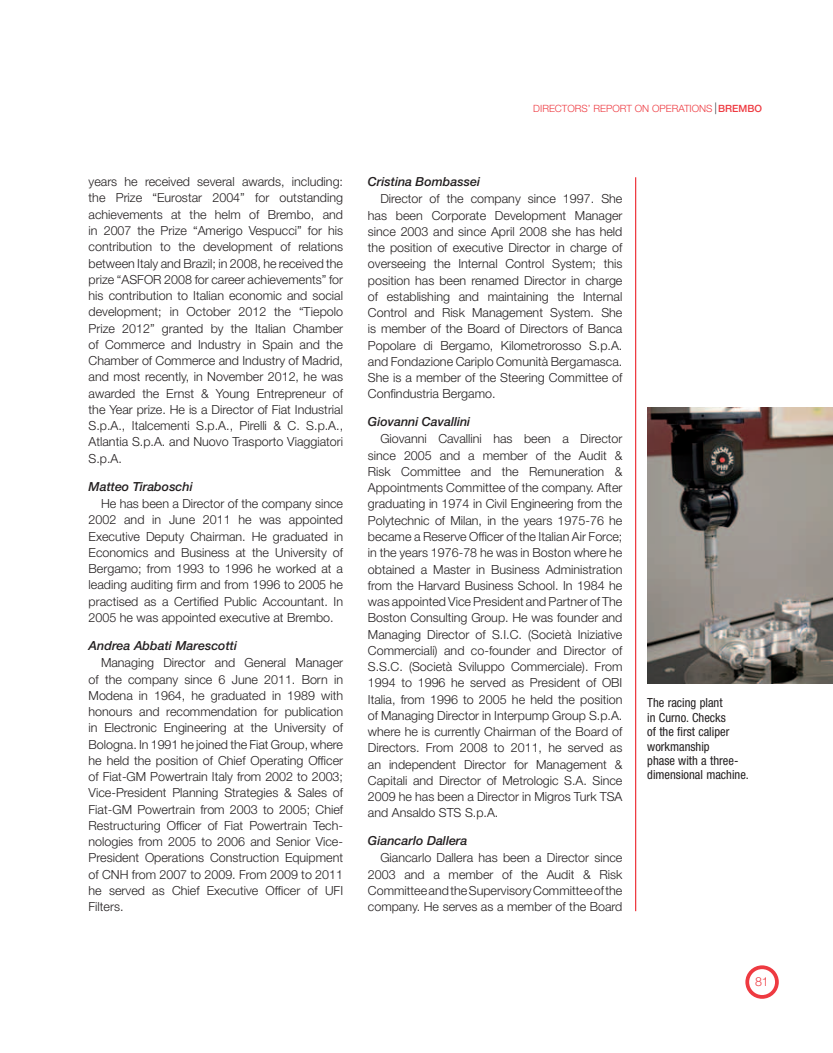
<style>
.page{position:relative;width:833px;height:1053px;background:#fff}
.page>*{position:absolute;margin:0;border:0;box-sizing:border-box;transform-origin:0 0}
.t1{font:300 12.5px/16.2px "Helvetica Neue LT Std";color:#231f20;text-align:justify}
.t2{font:condensed 12.5px/14.4px "Helvetica Neue LT Std";color:#231f20}
.t3{font:italic 500 12.5px "Helvetica Neue LT Std";color:#231f20}
.t4{font:300 12.5px "Helvetica Neue LT Std";color:#ee3a41}
.t5{font:300 10px "Helvetica Neue LT Std";color:#ee3a41}
.s1{font-weight:500}
</style>
<div class="page">
<div style="left:745px;top:965px;width:34px;height:33px;border:4px solid #ee3a41;border-radius:50%"></div>
<svg style="left:715px;top:102px;width:1px;height:12px"></svg>
<hr style="left:635px;top:177px;width:1px;height:734px;background:#ee3a41">
<img style="left:648px;top:407px;width:185px;height:276px">
<p class="t5" style="left:533px;top:102px;width:230px">DIRECTORS’ REPORT ON OPERATIONS <span class="s1">BREMBO</span></p>
<p class="t1" style="left:89px;top:173px;width:256px">years he received several awards, including: the Prize “Eurostar 2004” for outstanding achievements at the helm of Brembo, and in 2007 the Prize “Amerigo Vespucci” for his contribution to the development of relations between Italy and Brazil; in 2008, he received the prize “ASFOR 2008 for career achievements” for his contribution to Italian economic and social development; in October 2012 the “Tiepolo Prize 2012” granted by the Italian Chamber of Commerce and Industry in Spain and the Chamber of Commerce and Industry of Madrid, and most recently, in November 2012, he was awarded the Ernst &amp; Young Entrepreneur of the Year prize. He is a Director of Fiat Industrial S.p.A., Italcementi S.p.A., Pirelli &amp; C. S.p.A., Atlantia S.p.A. and Nuovo Trasporto Viaggiatori S.p.A.</p>
<p class="t3" style="left:89px;top:479px;width:106px">Matteo Tiraboschi</p>
<p class="t1" style="left:89px;top:495px;width:256px;text-indent:12px">He has been a Director of the company since 2002 and in June 2011 he was appointed Executive Deputy Chairman. He graduated in Economics and Business at the University of Bergamo; from 1993 to 1996 he worked at a leading auditing firm and from 1996 to 2005 he practised as a Certified Public Accountant. In 2005 he was appointed executive at Brembo.</p>
<p class="t3" style="left:89px;top:638px;width:150px">Andrea Abbati Marescotti</p>
<p class="t1" style="left:89px;top:654px;width:256px;text-align:left;text-indent:12px">Managing Director and General Manager of the company since 6 June 2011. Born in Modena in 1964, he graduated in 1989 with honours and recommendation for publication in Electronic Engineering at the University of Bologna. In 1991 he joined the Fiat Group, where he held the position of Chief Operating Officer of Fiat-GM Powertrain Italy from 2002 to 2003; Vice-President Planning Strategies &amp; Sales of Fiat-GM Powertrain from 2003 to 2005; Chief Restructuring Officer of Fiat Powertrain Tech&shy;nologies from 2005 to 2006 and Senior Vice-President Operations Construction Equipment of CNH from 2007 to 2009. From 2009 to 2011 he served as Chief Executive Officer of UFI Filters.</p>
<p class="t3" style="left:368px;top:174px;width:114px">Cristina Bombassei</p>
<p class="t1" style="left:368px;top:190px;width:256px;text-indent:12px">Director of the company since 1997. She has been Corporate Development Manager since 2003 and since April 2008 she has held the position of executive Director in charge of overseeing the Internal Control System; this position has been renamed Director in charge of establishing and maintaining the Internal Control and Risk Management System. She is member of the Board of Directors of Banca Popolare di Bergamo, Kilometrorosso S.p.A. and Fondazione Cariplo Comunità Bergamasca.<br>She is a member of the Steering Committee of Confindustria Bergamo.</p>
<p class="t3" style="left:368px;top:414px;width:104px">Giovanni Cavallini</p>
<p class="t1" style="left:368px;top:430px;width:256px;text-indent:12px">Giovanni Cavallini has been a Director since 2005 and a member of the Audit &amp; Risk Committee and the Remuneration &amp; Appointments Committee of the company. After graduating in 1974 in Civil Engineering from the Polytechnic of Milan, in the years 1975-76 he became a Reserve Officer of the Italian Air Force; in the years 1976-78 he was in Boston where he obtained a Master in Business Administration from the Harvard Business School. In 1984 he was appointed Vice President and Partner of The Boston Consulting Group. He was founder and Managing Director of S.I.C. (Società Iniziative Commerciali) and co-founder and Director of S.S.C. (Società Sviluppo Commerciale). From 1994 to 1996 he served as President of OBI Italia, from 1996 to 2005 he held the position of Managing Director in Interpump Group S.p.A. where he is currently Chairman of the Board of Directors. From 2008 to 2011, he served as an independent Director for Management &amp; Capitali and Director of Metrologic S.A. Since 2009 he has been a Director in Migros Turk TSA and Ansaldo STS S.p.A.</p>
<p class="t3" style="left:368px;top:833px;width:101px">Giancarlo Dallera</p>
<p class="t1" style="left:368px;top:849px;width:256px;text-indent:12px">Giancarlo Dallera has been a Director since 2003 and a member of the Audit &amp; Risk Committee and the Supervisory Committee of the company. He serves as a member of the Board</p>
<p class="t2" style="left:647px;top:695px;width:103px">The racing plant<br>in Curno. Checks<br>of the first caliper workmanship<br>phase with a three&shy;dimensional machine.</p>
<p class="t4" style="left:755px;top:974px;width:15px">81</p>
</div>
